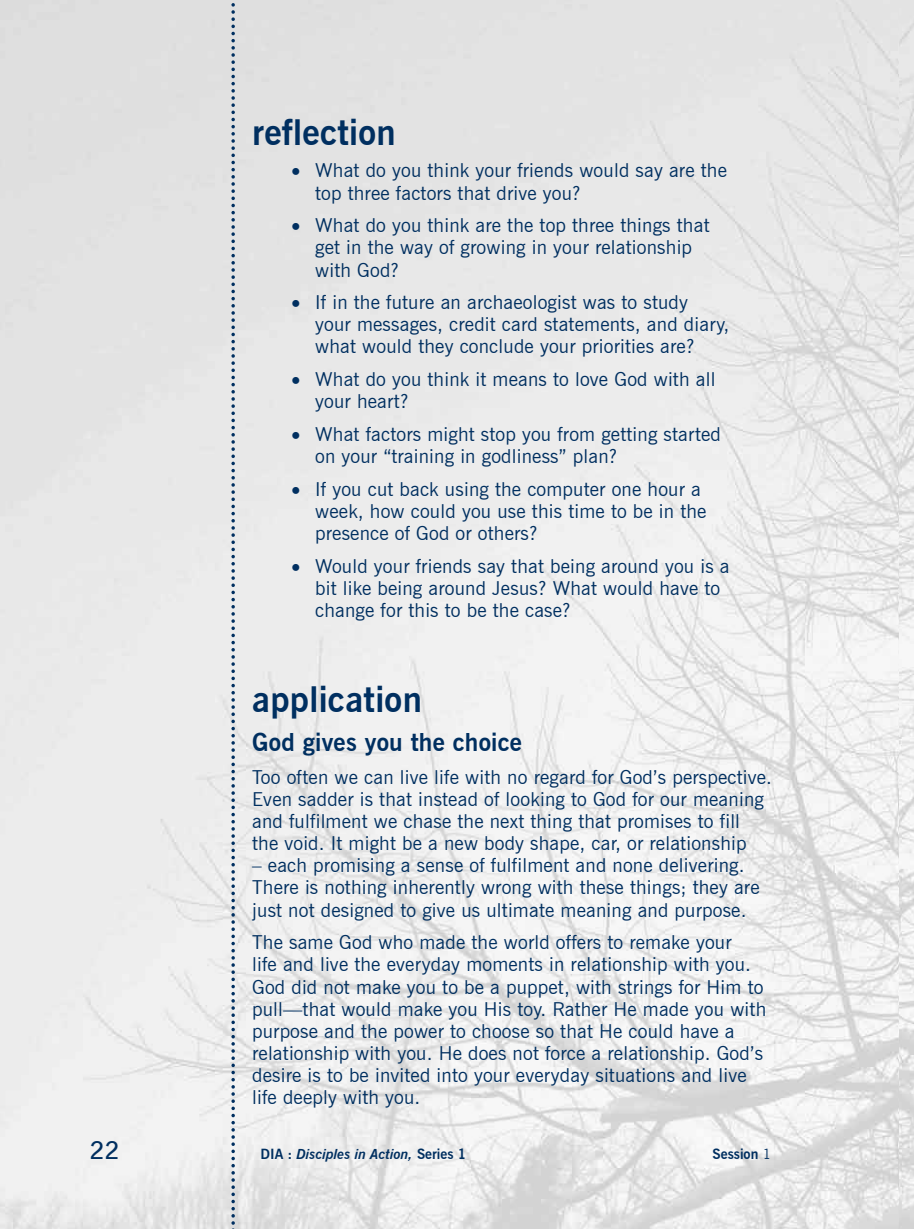
<style>
.page{position:relative;width:914px;height:1229px;background:#fff}
.page>*{position:absolute;margin:0;border:0;box-sizing:border-box;transform-origin:0 0}
.t1{font:700 35px "News Gothic BT";letter-spacing:.01em;color:#002f60}
.t2{font:700 24.5px "News Gothic BT";letter-spacing:.01em;color:#002f60}
.t3{font:600 24.5px "News Gothic BT";color:#002f60}
.t4{font:19.25px/22.1px "News Gothic BT";letter-spacing:.01em;color:#002f60}
.t5{font:italic 700 14px "News Gothic BT";color:#002f60}
.t6{font:700 14px "News Gothic BT";color:#002f60}
.s1{font-style:normal}
.s2{font-weight:400}
</style>
<div class="page">
<img style="left:0;top:0;width:914px;height:1228px">
<svg style="left:231px;top:0;width:4px;height:1229px;background:#9babbb"></svg>
<h1 class="t1" style="left:252px;top:111px;width:145px">reflection</h1>
<p class="t4" style="left:315px;top:159px;width:413px;text-indent:-24px">• What do you think your friends would say are the top three factors that drive you?</p>
<p class="t4" style="left:315px;top:214px;width:396px;text-indent:-24px">• What do you think are the top three things that get in the way of growing in your relationship with God?</p>
<p class="t4" style="left:315px;top:291px;width:415px;text-indent:-24px">• If in the future an archaeologist was to study<br>your messages, credit card statements, and diary, what would they conclude your priorities are?</p>
<p class="t4" style="left:315px;top:368px;width:402px;text-indent:-24px">• What do you think it means to love God with all your heart?</p>
<p class="t4" style="left:315px;top:423px;width:407px;text-indent:-24px">• What factors might stop you from getting started on your “training in godliness” plan?</p>
<p class="t4" style="left:315px;top:477px;width:393px;text-indent:-24px">• If you cut back using the computer one hour a week, how could you use this time to be in the presence of God or others?</p>
<p class="t4" style="left:315px;top:554px;width:416px;text-indent:-24px">• Would your friends say that being around you is a bit like being around Jesus? What would have to change for this to be the case?</p>
<h1 class="t1" style="left:252px;top:678px;width:171px">application</h1>
<p class="t2" style="left:252px;top:727px;width:271px">God gives you the choice</p>
<p class="t4" style="left:252px;top:765px;width:521px">Too often we can live life with no regard for God’s perspective.<br>Even sadder is that instead of looking to God for our meaning and fulfilment we chase the next thing that promises to fill<br>the void. It might be a new body shape, car, or relationship</p>
<p class="t4" style="left:252px;top:854px;width:509px">– each promising a sense of fulfilment and none delivering.<br>There is nothing inherently wrong with these things; they are just not designed to give us ultimate meaning and purpose.</p>
<p class="t4" style="left:252px;top:931px;width:515px">The same God who made the world offers to remake your<br>life and live the everyday moments in relationship with you.<br>God did not make you to be a puppet, with strings for Him to pull—that would make you His toy. Rather He made you with purpose and the power to choose so that He could have a relationship with you. He does not force a relationship. God’s desire is to be invited into your everyday situations and live life deeply with you.</p>
<p class="t3" style="left:90px;top:1135px;width:31px">22</p>
<p class="t5" style="left:261px;top:1145px;width:207px"><span class="s1">DIA :</span> Disciples in Action, <span class="s1">Series 1</span></p>
<p class="t6" style="left:712px;top:1145px;width:60px">Session <span class="s2">1</span></p>
</div>
